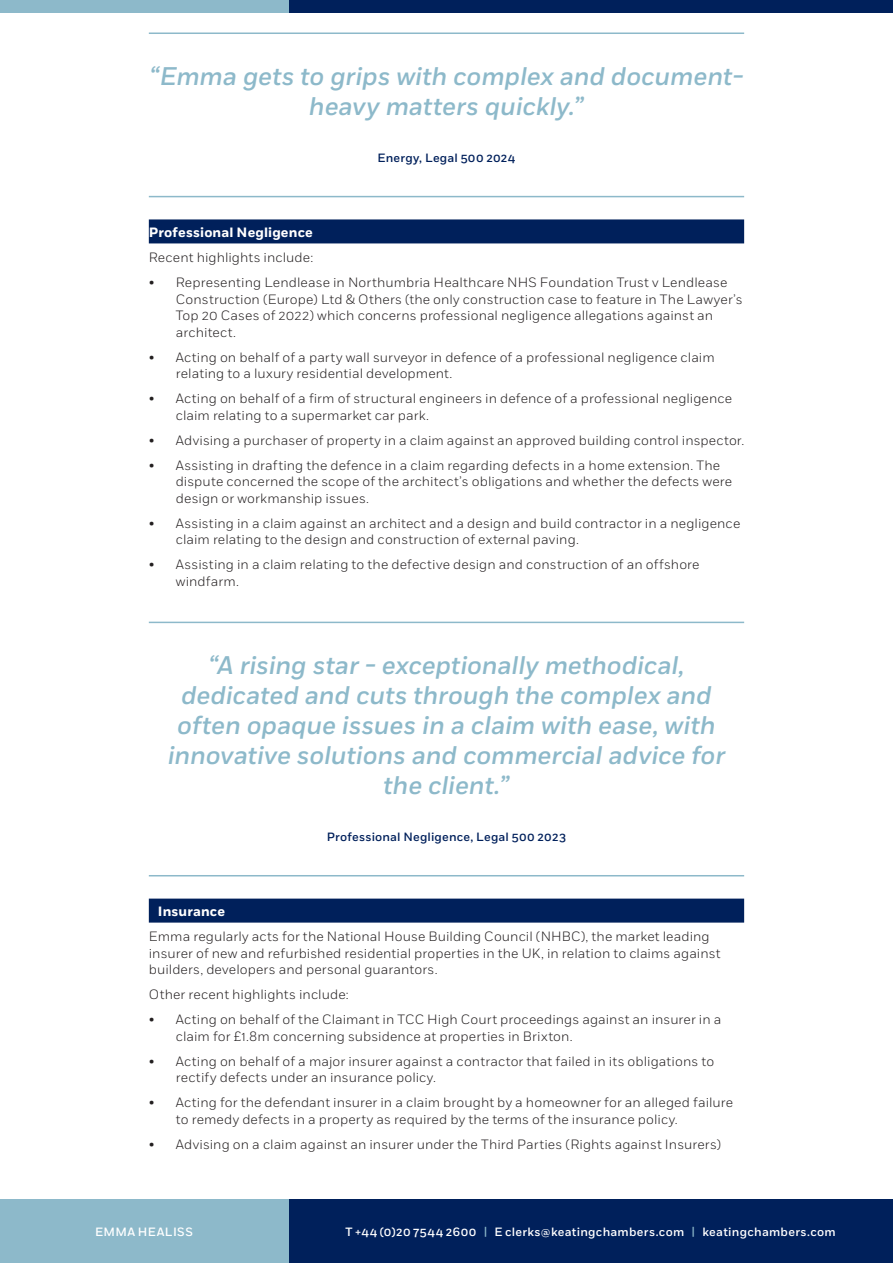
<style>
.page{position:relative;width:893px;height:1263px;background:#fff}
.page>*{position:absolute;margin:0;border:0;box-sizing:border-box;transform-origin:0 0}
.t1{font:italic 500 25.5px/30px "Fort";letter-spacing:-.005em;color:#8db9ca;text-align:center}
.t2{font:300 13.5px/16.5px "Fort";letter-spacing:.01em;color:#231f20}
.t3{font:700 13.5px "Fort";letter-spacing:.01em;color:#fff}
.t4{font:500 12px "Fort";letter-spacing:.025em;color:#fff}
.t5{font:500 12px "Fort";letter-spacing:.02em;color:#00205b}
.s1{color:#8db9ca}
</style>
<div class="page">
<div style="left:288px;top:1199px;width:605px;height:64px;background:#00205b"></div>
<div style="left:0;top:1199px;width:288px;height:64px;background:#8db9ca"></div>
<div style="left:289px;top:0;width:604px;height:13px;background:#00205b"></div>
<div style="left:0;top:0;width:289px;height:13px;background:#8db9ca"></div>
<hr style="left:149px;top:33px;width:595px;height:1px;background:#8db9ca">
<hr style="left:149px;top:196px;width:595px;height:1px;background:#8db9ca">
<div style="left:149px;top:219px;width:595px;height:24px;background:#00205b"></div>
<hr style="left:149px;top:622px;width:595px;height:1px;background:#8db9ca">
<hr style="left:149px;top:875px;width:595px;height:1px;background:#8db9ca">
<div style="left:149px;top:898px;width:595px;height:24px;background:#00205b"></div>
<p class="t1" style="left:149px;top:62px;width:596px">“Emma gets to grips with complex and document&shy;heavy matters quickly.”</p>
<p class="t5" style="left:378px;top:151px;width:139px">Energy, Legal 500 2024</p>
<p class="t3" style="left:149px;top:224px;width:166px">Professional Negligence</p>
<p class="t2" style="left:149px;top:249px;width:166px">Recent highlights include:</p>
<p class="t2" style="left:176px;top:274px;width:568px;text-indent:-27px">• Representing Lendlease in Northumbria Healthcare NHS Foundation Trust v Lendlease Construction (Europe) Ltd &amp; Others (the only construction case to feature in The Lawyer’s Top 20 Cases of 2022) which concerns professional negligence allegations against an architect.</p>
<p class="t2" style="left:176px;top:349px;width:540px;text-indent:-27px">• Acting on behalf of a party wall surveyor in defence of a professional negligence claim relating to a luxury residential development.</p>
<p class="t2" style="left:176px;top:390px;width:558px;text-indent:-27px">• Acting on behalf of a firm of structural engineers in defence of a professional negligence claim relating to a supermarket car park.</p>
<p class="t2" style="left:149px;top:432px;width:597px">• Advising a purchaser of property in a claim against an approved building control inspector.</p>
<p class="t2" style="left:176px;top:457px;width:558px;text-indent:-27px">• Assisting in drafting the defence in a claim regarding defects in a home extension. The dispute concerned the scope of the architect’s obligations and whether the defects were design or workmanship issues.</p>
<p class="t2" style="left:176px;top:515px;width:566px;text-indent:-27px">• Assisting in a claim against an architect and a design and build contractor in a negligence claim relating to the design and construction of external paving.</p>
<p class="t2" style="left:176px;top:556px;width:525px;text-indent:-27px">• Assisting in a claim relating to the defective design and construction of an offshore windfarm.</p>
<p class="t1" style="left:168px;top:651px;width:559px">“A rising star - exceptionally methodical, dedicated and cuts through the complex and often opaque issues in a claim with ease, with innovative solutions and commercial advice for the client.”</p>
<p class="t5" style="left:327px;top:830px;width:241px">Professional Negligence, Legal 500 2023</p>
<p class="t3" style="left:158px;top:903px;width:69px">Insurance</p>
<p class="t2" style="left:149px;top:928px;width:573px">Emma regularly acts for the National House Building Council (NHBC), the market leading insurer of new and refurbished residential properties in the UK, in relation to claims against builders, developers and personal guarantors.</p>
<p class="t2" style="left:149px;top:986px;width:201px">Other recent highlights include:</p>
<p class="t2" style="left:176px;top:1011px;width:547px;text-indent:-27px">• Acting on behalf of the Claimant in TCC High Court proceedings against an insurer in a claim for £1.8m concerning subsidence at properties in Brixton.</p>
<p class="t2" style="left:176px;top:1053px;width:540px;text-indent:-27px">• Acting on behalf of a major insurer against a contractor that failed in its obligations to rectify defects under an insurance policy.</p>
<p class="t2" style="left:176px;top:1094px;width:559px;text-indent:-27px">• Acting for the defendant insurer in a claim brought by a homeowner for an alleged failure to remedy defects in a property as required by the terms of the insurance policy.</p>
<p class="t2" style="left:149px;top:1136px;width:574px">• Advising on a claim against an insurer under the Third Parties (Rights against Insurers)</p>
<p class="t4" style="left:95px;top:1224px;width:99px">EMMA HEALISS</p>
<p class="t4" style="left:345px;top:1224px;width:492px">T +44 (0)20 7544 2600 <span class="s1">|</span> E clerks@keatingchambers.com <span class="s1">|</span> keatingchambers.com</p>
</div>
